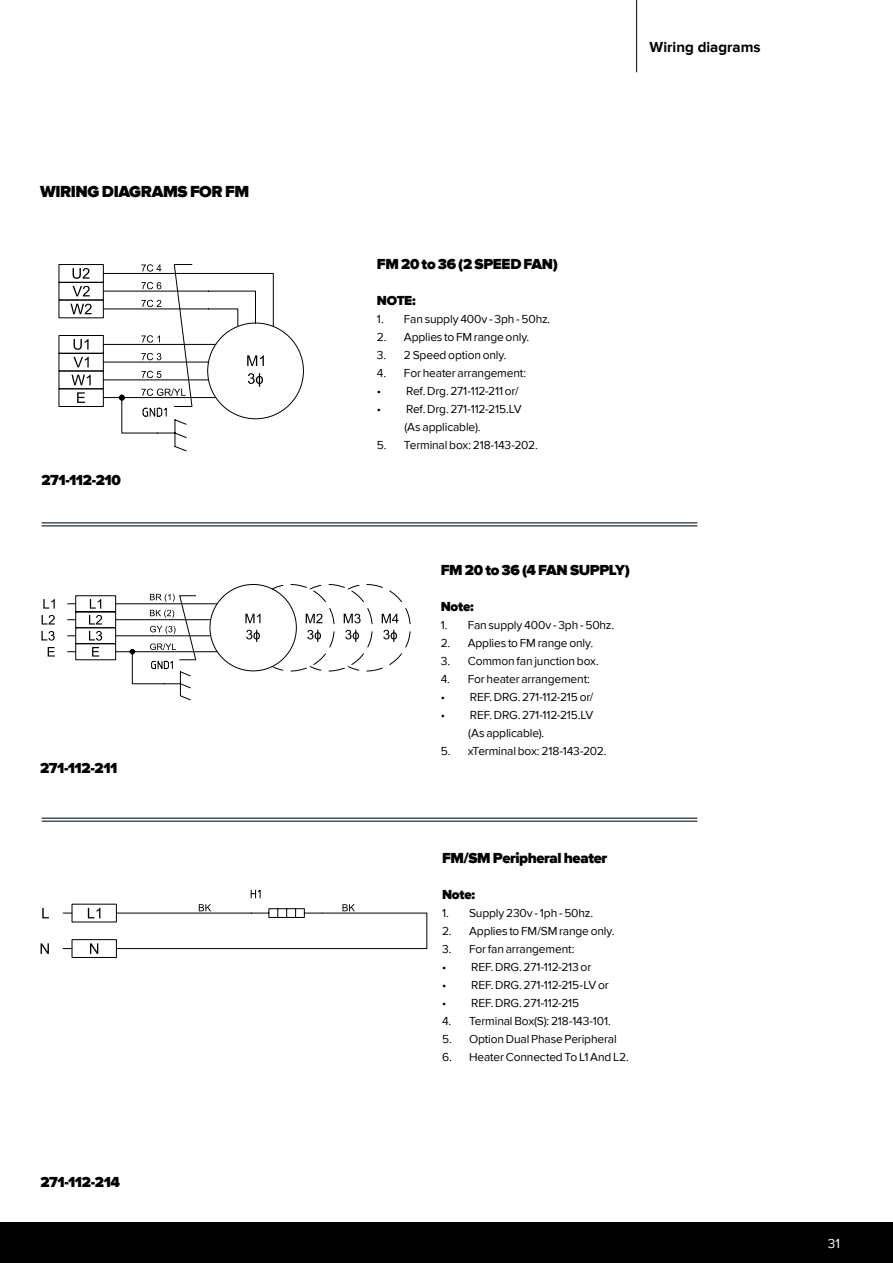
<style>
.page{position:relative;width:893px;height:1263px;background:#fff}
.page>*{position:absolute;margin:0;border:0;box-sizing:border-box;transform-origin:0 0}
.t1{font:900 16.5px "Proxima Nova";letter-spacing:-.025em;color:#000}
.t2{font:900 15px "Proxima Nova";letter-spacing:-.03em;color:#000}
.t3{font:700 15px "Proxima Nova";color:#000}
.t4{font:900 13.5px "Proxima Nova";color:#000}
.t5{font:13.5px "Proxima Nova";color:#fff}
.t6{font:12px/18px "Proxima Nova";letter-spacing:-.015em;color:#000}
</style>
<div class="page">
<div style="left:0;top:1222px;width:893px;height:41px;background:#000"></div>
<hr style="left:636px;top:0;width:1px;height:72px;background:#000">
<hr style="left:42px;top:522px;width:655px;height:2px;background:#47535b">
<hr style="left:42px;top:525px;width:655px;height:2px;background:#47535b">
<svg style="left:58px;top:264px;width:246px;height:188px"></svg>
<hr style="left:42px;top:817px;width:655px;height:2px;background:#47535b">
<hr style="left:42px;top:820px;width:655px;height:2px;background:#47535b">
<svg style="left:42px;top:908px;width:7px;height:10px"></svg>
<svg style="left:63px;top:889px;width:365px;height:65px"></svg>
<svg style="left:41px;top:943px;width:8px;height:11px"></svg>
<div style="left:72px;top:939px;width:45px;height:19px;border:1px solid #000"></div>
<svg style="left:43px;top:599px;width:12px;height:10px"></svg>
<svg style="left:42px;top:615px;width:13px;height:9px"></svg>
<svg style="left:41px;top:631px;width:14px;height:10px"></svg>
<svg style="left:48px;top:647px;width:7px;height:9px"></svg>
<svg style="left:67px;top:584px;width:344px;height:117px"></svg>
<h1 class="t1" style="left:40px;top:182px;width:91px">WIRING DIAGRAMS</h1>
<h1 class="t1" style="left:190px;top:182px;width:59px">FOR FM</h1>
<p class="t2" style="left:41px;top:471px;width:81px">271-112-210</p>
<p class="t2" style="left:40px;top:759px;width:79px">271-112-211</p>
<p class="t2" style="left:41px;top:1173px;width:81px">271-112-214</p>
<p class="t3" style="left:650px;top:38px;width:113px">Wiring diagrams</p>
<p class="t2" style="left:377px;top:255px;width:182px">FM 20 to 36 (2 SPEE D FAN)</p>
<p class="t4" style="left:377px;top:292px;width:10px">NOTE</p>
<p class="t4" style="left:412px;top:292px;width:5px">:</p>
<p class="t6" style="left:377px;top:310px;width:175px">1. Fan supply 400v - 3ph - 50hz.</p>
<p class="t6" style="left:377px;top:328px;width:154px">2. Applies to FM range only.</p>
<p class="t6" style="left:377px;top:346px;width:131px">3. 2 Speed option only.</p>
<p class="t6" style="left:377px;top:364px;width:151px">4. For heater arrangement:</p>
<p class="t6" style="left:377px;top:382px;width:143px">• Ref. Drg. 271-112-211 or/</p>
<p class="t6" style="left:404px;top:400px;width:119px;text-indent:-27px">• Ref. Drg. 271-112-215.LV (As applicable).</p>
<p class="t6" style="left:377px;top:436px;width:162px">5. Terminal box: 218-143-202.</p>
<p class="t2" style="left:441px;top:561px;width:191px">FM 20 to 36 (4 FAN SU PPLY)</p>
<p class="t4" style="left:441px;top:598px;width:34px">Note:</p>
<p class="t6" style="left:441px;top:616px;width:175px">1. Fan supply 400v - 3ph - 50hz.</p>
<p class="t6" style="left:441px;top:634px;width:154px">2. Applies to FM range only.</p>
<p class="t6" style="left:441px;top:652px;width:160px">3. Common fan junction box.</p>
<p class="t6" style="left:441px;top:670px;width:151px">4. For heater arrangement:</p>
<p class="t6" style="left:441px;top:688px;width:154px">• REF. DRG. 271-112-215 or/</p>
<p class="t6" style="left:468px;top:706px;width:127px;text-indent:-27px">• REF. DRG. 271-112-215.LV (As applicable).</p>
<p class="t6" style="left:441px;top:742px;width:167px">5. xTerminal box: 218-143-202.</p>
<p class="t2" style="left:442px;top:849px;width:167px">FM/SM Peripheral heater</p>
<p class="t4" style="left:442px;top:886px;width:34px">Note:</p>
<p class="t6" style="left:442px;top:904px;width:153px">1. Supply 230v - 1ph - 50hz.</p>
<p class="t6" style="left:442px;top:922px;width:174px">2. Applies to FM/SM range only.</p>
<p class="t6" style="left:442px;top:940px;width:134px">3. For fan arrangement:</p>
<p class="t6" style="left:442px;top:958px;width:151px">• REF. DRG. 271-112-213 or</p>
<p class="t6" style="left:442px;top:976px;width:168px">• REF. DRG. 271-112-215-LV or</p>
<p class="t6" style="left:442px;top:994px;width:139px">• REF. DRG. 271-112-215</p>
<p class="t6" style="left:442px;top:1012px;width:170px">4. Terminal Box(S): 218-143-101.</p>
<p class="t6" style="left:442px;top:1030px;width:176px">5. Option Dual Phase Peripheral</p>
<p class="t6" style="left:442px;top:1048px;width:188px">6. Heater Connected To L1 And L2.</p>
<p class="t5" style="left:828px;top:1236px;width:14px">31</p>
</div>
